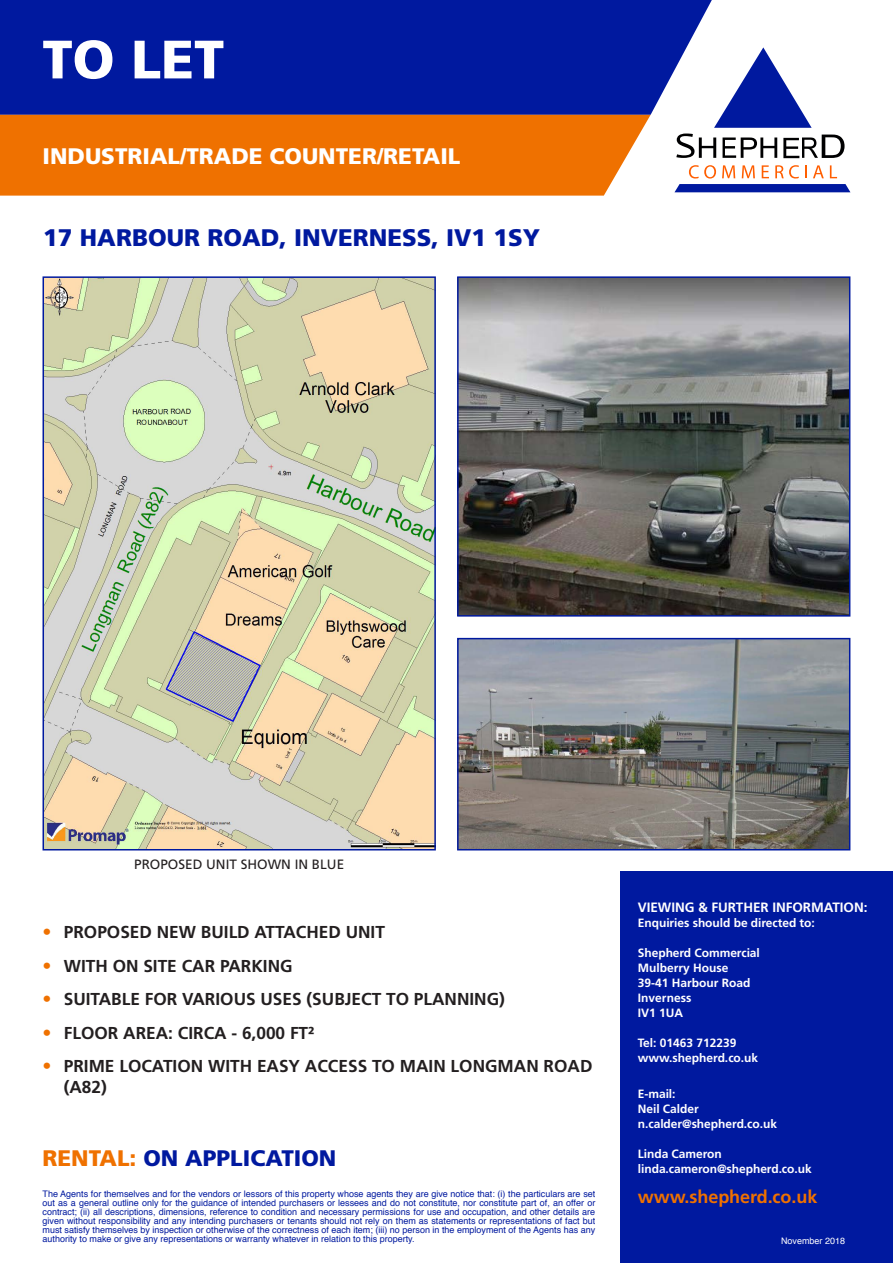
<style>
.page{position:relative;width:893px;height:1263px;background:#fff}
.page>*{position:absolute;margin:0;border:0;box-sizing:border-box;transform-origin:0 0}
.Header_1{font:900 54px "Frutiger";color:#fff}
.Address{font:900 24px "Frutiger";color:#00199f}
.Header_2{font:900 22.5px "Frutiger";color:#fff}
.Address-2{font:900 22.5px "Frutiger";color:#00199f}
.t1{font:700 18px "Frutiger";letter-spacing:-.005em;color:#ef7100}
.t2{font:700 17.25px/20.7px "Frutiger";color:#231f20}
.t3{font:700 13.5px "Frutiger";letter-spacing:-.005em;color:#fff}
.Address-3{font:13.5px "Frutiger";color:#231f20}
.Body{font:700 12px/15px "Frutiger";letter-spacing:-.005em;color:#fff}
.t4{font:700 12px/14.9px "Frutiger LT Std";letter-spacing:-.005em;color:#fff}
.disclaimer{font:9px/9px "Helvetica";color:#00199f;text-align:justify}
.t5{font:9px "Arial";color:#fff}
.s1{font-size:18px;color:#ef7100}
.s2{color:#ef7100}
.s3{font-family:"Frutiger"}
.s4{font-family:"Helvetica"}
</style>
<div class="page">
<div style="left:0;top:0;width:712px;height:115px;background:#00199f"></div>
<div style="left:0;top:115px;width:651px;height:81px;background:#ef7100"></div>
<svg style="left:722px;top:137px;width:55px;height:21px"></svg>
<svg style="left:783px;top:135px;width:61px;height:23px"></svg>
<svg style="left:676px;top:134px;width:40px;height:24px"></svg>
<svg style="left:674px;top:165px;width:176px;height:27px"></svg>
<svg style="left:714px;top:47px;width:98px;height:81px"></svg>
<div style="left:621px;top:872px;width:272px;height:391px;background:#00199f"></div>
<img style="left:46px;top:279px;width:387px;height:568px">
<div style="left:43px;top:276px;width:393px;height:574px;border:2px solid #00199f"></div>
<img style="left:460px;top:641px;width:387px;height:206px">
<div style="left:457px;top:638px;width:393px;height:212px;border:2px solid #00199f"></div>
<img style="left:460px;top:279px;width:387px;height:335px">
<div style="left:457px;top:276px;width:393px;height:341px;border:2px solid #00199f"></div>
<p class="Header_1" style="left:43px;top:27px;width:183px">TO LET</p>
<p class="Header_2" style="left:43px;top:142px;width:419px">INDUSTRIAL/TRADE COUNTER/RETAIL</p>
<p class="Address" style="left:43px;top:223px;width:498px">17 HARBOUR ROAD, INVERNESS, IV1 1SY</p>
<p class="Address-3" style="left:134px;top:856px;width:212px">PROPOSED UNIT SHOWN IN BLUE</p>
<p class="t2" style="left:43px;top:922px;width:344px"><span class="s1">•</span> PROPOSED NEW BUILD ATTACHED UNIT</p>
<p class="t2" style="left:43px;top:955px;width:252px"><span class="s1">•</span> WITH ON SITE CAR PARKING</p>
<p class="t2" style="left:43px;top:989px;width:464px"><span class="s1">•</span> SUITABLE FOR VARIOUS USES (SUBJECT TO PLANNING)</p>
<p class="t2" style="left:43px;top:1022px;width:273px"><span class="s1">•</span> FLOOR AREA: CIRCA - 6,000 FT²</p>
<p class="t2" style="left:64px;top:1056px;width:530px;text-indent:-21px"><span class="s1">•</span> PRIME LOCATION WITH EASY ACCESS TO MAIN LONGMAN ROAD (A82)</p>
<p class="Address-2" style="left:43px;top:1144px;width:295px"><span class="s2">RENTAL:</span> ON APPLICATION</p>
<p class="disclaimer" style="left:43px;top:1190px;width:554px">The Agents for themselves and for the vendors or lessors of this property whose agents they are give notice that: (i) the particulars are set out as a general outline only for the guidance of intended purchasers or lessees and do not constitute, nor constitute part of, an offer or contract; (ii) all descriptions, dimensions, reference to condition and necessary permissions for use and occupation, and other details are given without responsibility and any intending purchasers or tenants should not rely on them as statements or representations of fact but must satisfy themselves by inspection or otherwise of the correctness of each item; (iii) no person in the employment of the Agents has any authority to make or give any representations or warranty whatever in relation to this property.</p>
<p class="t3" style="left:638px;top:899px;width:231px">VIEWING &amp; FURTHER INFORMATION:</p>
<p class="Body" style="left:638px;top:915px;width:178px">Enquiries should be directed to:</p>
<p class="Body" style="left:638px;top:945px;width:124px">Shepherd Commercial</p>
<p class="Body" style="left:638px;top:960px;width:92px">Mulberry House</p>
<p class="Body" style="left:638px;top:975px;width:114px">39-41 Harbour Road</p>
<p class="Body" style="left:638px;top:990px;width:55px">Inverness</p>
<p class="Body" style="left:638px;top:1005px;width:47px">IV1 1UA</p>
<p class="Body" style="left:638px;top:1035px;width:100px">Tel: 01463 712239</p>
<p class="Body" style="left:638px;top:1050px;width:122px">www.shepherd.co.uk</p>
<p class="t4" style="left:638px;top:1087px;width:141px"><span class="s3">E-mail:<br></span>Neil Calder n.calder@shepherd.co.uk</p>
<p class="Body" style="left:638px;top:1147px;width:175px">Linda Cameron linda.cameron@shepherd.co.uk</p>
<p class="t1" style="left:638px;top:1186px;width:181px">www.shepherd.co.uk</p>
<p class="t5" style="left:781px;top:1235px;width:66px">November <span class="s4">2018</span></p>
</div>
